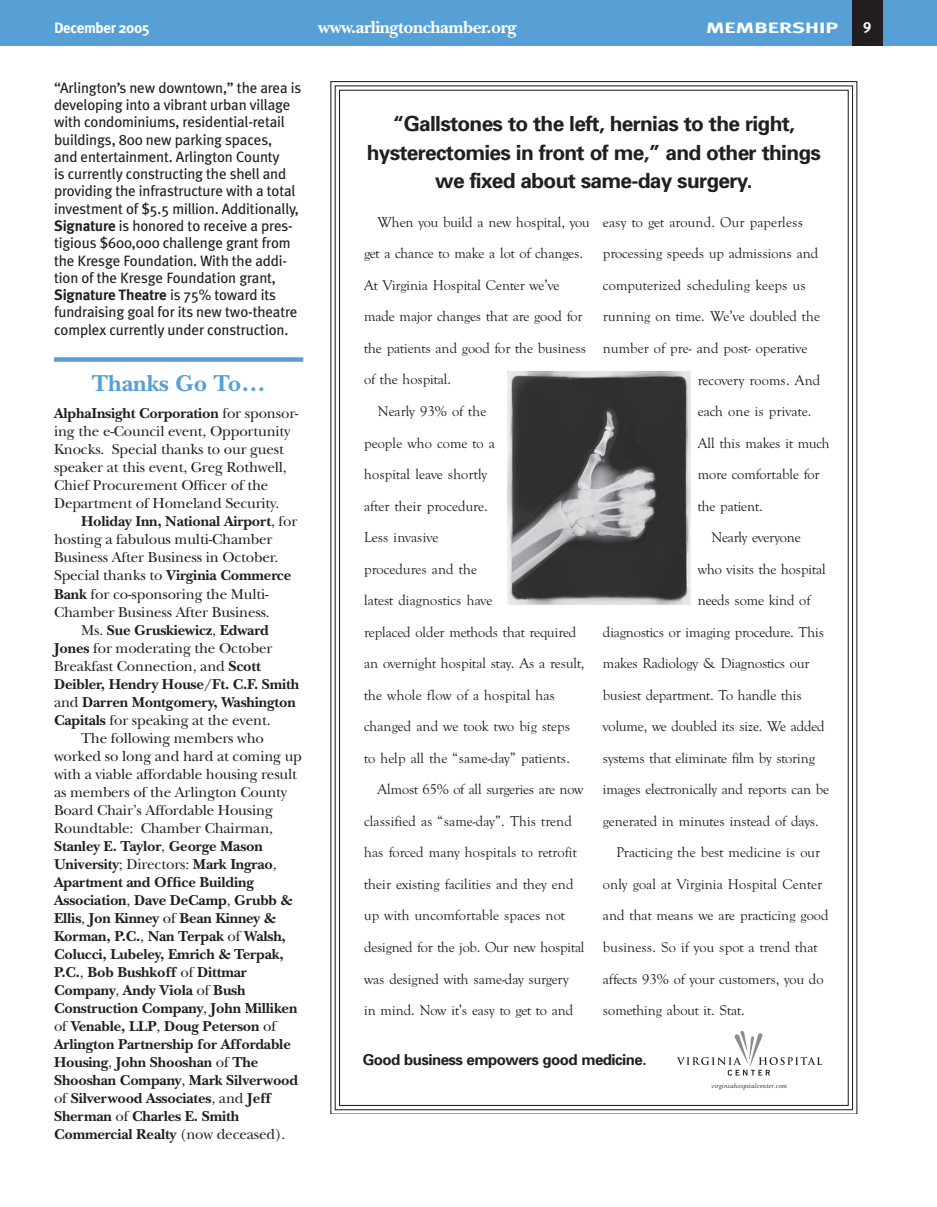
<style>
.page{position:relative;width:937px;height:1207px;background:#fff}
.page>*{position:absolute;margin:0;border:0;box-sizing:border-box;transform-origin:0 0}
.t1{font:700 24px "New Baskerville";color:#56a0d5}
.t2{font:700 20.85px/28.3px "Univers";letter-spacing:-.035em;color:#231f20;text-align:center}
.t3{font:700 18px "New Baskerville";letter-spacing:-.025em;color:#fff}
.t4{font:700 15px "New Baskerville";letter-spacing:-.01em;color:#231f20}
.t5{font:15px/18px "New Baskerville";letter-spacing:-.01em;color:#231f20}
.t6{font:15px/17.2px "Meta Plus";letter-spacing:-.01em;color:#231f20}
.t7{font:700 15px "Univers";letter-spacing:-.035em;color:#231f20}
.t8{font:700 15px "Meta Plus";letter-spacing:-.025em;color:#fff}
.t9{font:700 15px "Meta Plus";letter-spacing:-.025em;color:#fff;scale:1.5 1}
.t10{font:14.7px "Goudy Old Style";color:#231f20}
.t11{font:14.7px "Goudy Old Style";letter-spacing:.02em;color:#231f20}
.t12{font:italic 7.2px "Filosofia";letter-spacing:.03em;color:#231f20}
.s1{font-weight:700}
.s2{font-weight:400}
</style>
<div class="page">
<div style="left:0;top:0;width:936px;height:45px;background:#56a0d5"></div>
<div style="left:851px;top:0;width:31px;height:45px;background:#231f20"></div>
<svg style="left:330px;top:81px;width:527px;height:1032px"></svg>
<svg style="left:676px;top:1030px;width:145px;height:45px"></svg>
<img style="left:507px;top:371px;width:183px;height:233px">
<div style="left:54px;top:357px;width:249px;height:5px;background:#56a0d5"></div>
<p class="t8" style="left:54px;top:23px;width:97px">December 2005</p>
<p class="t3" style="left:318px;top:21px;width:200px">www.arlingtonchamber.org</p>
<p class="t9" style="left:705px;top:23px;width:90px">MEMBERSHIP</p>
<p class="t8" style="left:862px;top:19px;width:10px">9</p>
<p class="t6" style="left:54px;top:80px;width:249px">“Arlington’s new downtown,” the area is developing into a vibrant urban village with condominiums, residential-retail buildings, 800 new parking spaces,<br>and entertainment. Arlington County<br>is currently constructing the shell and providing the infrastructure with a total investment of $5.5 million. Additionally, <span class="s1">Signature</span> is honored to receive a pres&shy;tigious $600,000 challenge grant from the Kresge Foundation. With the addi&shy;tion of the Kresge Foundation grant, <span class="s1">Signature Theatre</span> is 75% toward its fundraising goal for its new two-theatre complex currently under construction.</p>
<h1 class="t1" style="left:92px;top:375px;width:175px">Thanks Go To…</h1>
<p class="t5" style="left:54px;top:406px;width:246px"><span class="s1">AlphaInsight Corporation</span> for sponsor&shy;ing the e-Council event, Opportunity Knocks. Special thanks to our guest speaker at this event, Greg Rothwell, Chief Procurement Officer of the Department of Homeland Security.</p>
<p class="t4" style="left:81px;top:516px;width:218px">Holiday Inn, National Airport<span class="s2">, for</span></p>
<p class="t5" style="left:54px;top:532px;width:220px">hosting a fabulous multi-Chamber</p>
<p class="t5" style="left:54px;top:550px;width:226px">Business After Business in October.</p>
<p class="t4" style="left:54px;top:570px;width:238px"><span class="s2">Special thanks to</span> Virginia Commerce</p>
<p class="t5" style="left:54px;top:586px;width:216px"><span class="s1">Bank</span> for co-sponsoring the Multi-</p>
<p class="t5" style="left:54px;top:604px;width:217px">Chamber Business After Business.</p>
<p class="t4" style="left:81px;top:624px;width:189px"><span class="s2">Ms.</span> Sue Gruskiewicz<span class="s2">,</span> Edward</p>
<p class="t5" style="left:54px;top:640px;width:220px"><span class="s1">Jones</span> for moderating the October</p>
<p class="t5" style="left:54px;top:658px;width:208px">Breakfast Connection, and <span class="s1">Scott</span></p>
<p class="t4" style="left:54px;top:678px;width:247px">Deibler, Hendry House/Ft. C.F. Smith</p>
<p class="t4" style="left:54px;top:696px;width:243px"><span class="s2">and</span> Darren Montgomery, Washington</p>
<p class="t5" style="left:54px;top:712px;width:218px"><span class="s1">Capitals</span> for speaking at the event.</p>
<p class="t5" style="left:81px;top:730px;width:184px">The following members who</p>
<p class="t5" style="left:54px;top:748px;width:249px">worked so long and hard at coming up</p>
<p class="t5" style="left:54px;top:766px;width:244px">with a viable affordable housing result</p>
<p class="t5" style="left:54px;top:784px;width:234px">as members of the Arlington County</p>
<p class="t5" style="left:54px;top:802px;width:220px">Board Chair’s Affordable Housing</p>
<p class="t5" style="left:54px;top:820px;width:220px">Roundtable: Chamber Chairman,</p>
<p class="t4" style="left:54px;top:840px;width:210px">Stanley E. Taylor<span class="s2">,</span> George Mason</p>
<p class="t4" style="left:54px;top:858px;width:224px">University<span class="s2">; Directors:</span> Mark Ingrao<span class="s2">,</span></p>
<p class="t4" style="left:54px;top:876px;width:201px">Apartment and Office Building</p>
<p class="t4" style="left:54px;top:894px;width:240px">Association<span class="s2">,</span> Dave DeCamp<span class="s2">,</span> Grubb &amp;</p>
<p class="t4" style="left:54px;top:912px;width:223px">Ellis<span class="s2">,</span> Jon Kinney <span class="s2">of</span> Bean Kinney &amp;</p>
<p class="t4" style="left:54px;top:930px;width:233px">Korman, P.C.<span class="s2">,</span> Nan Terpak <span class="s2">of</span> Walsh,</p>
<p class="t4" style="left:54px;top:948px;width:231px">Colucci, Lubeley, Emrich &amp; Terpak,</p>
<p class="t4" style="left:54px;top:966px;width:194px">P.C.<span class="s2">,</span> Bob Bushkoff <span class="s2">of</span> Dittmar</p>
<p class="t4" style="left:54px;top:984px;width:193px">Company<span class="s2">,</span> Andy Viola <span class="s2">of</span> Bush</p>
<p class="t4" style="left:54px;top:1002px;width:245px">Construction Company<span class="s2">,</span> John Milliken</p>
<p class="t4" style="left:54px;top:1020px;width:223px"><span class="s2">of</span> Venable, LLP<span class="s2">,</span> Doug Peterson <span class="s2">of</span></p>
<p class="t4" style="left:54px;top:1038px;width:238px">Arlington Partnership for Affordable</p>
<p class="t4" style="left:54px;top:1056px;width:205px">Housing<span class="s2">,</span> John Shooshan <span class="s2">of</span> The</p>
<p class="t4" style="left:54px;top:1074px;width:245px">Shooshan Company<span class="s2">,</span> Mark Silverwood</p>
<p class="t4" style="left:54px;top:1092px;width:219px"><span class="s2">of</span> Silverwood Associates<span class="s2">, and</span> Jeff</p>
<p class="t4" style="left:54px;top:1110px;width:187px">Sherman <span class="s2">of</span> Charles E. Smith</p>
<p class="t4" style="left:54px;top:1128px;width:233px">Commercial Realty <span class="s2">(now deceased).</span></p>
<h2 class="t2" style="left:366px;top:111px;width:455px">“Gallstones to the left, hernias to the right, hysterectomies in front of me,” and other things we fixed about same-day surgery.</h2>
<p class="t10" style="left:377px;top:216px;width:213px">When you build a new hospital, you</p>
<p class="t10" style="left:364px;top:248px;width:220px">get a chance to make a lot of changes.</p>
<p class="t10" style="left:364px;top:279px;width:196px">At Virginia Hospital Center we’ve</p>
<p class="t10" style="left:364px;top:311px;width:220px">made major changes that are good for</p>
<p class="t10" style="left:364px;top:342px;width:223px">the patients and good for the business</p>
<p class="t10" style="left:364px;top:374px;width:89px">of the hospital.</p>
<p class="t10" style="left:377px;top:405px;width:110px">Nearly 93% of the</p>
<p class="t10" style="left:364px;top:437px;width:132px">people who come to a</p>
<p class="t10" style="left:364px;top:468px;width:124px">hospital leave shortly</p>
<p class="t10" style="left:364px;top:500px;width:125px">after their procedure.</p>
<p class="t10" style="left:364px;top:531px;width:75px">Less invasive</p>
<p class="t10" style="left:364px;top:563px;width:114px">procedures and the</p>
<p class="t10" style="left:364px;top:594px;width:130px">latest diagnostics have</p>
<p class="t10" style="left:364px;top:626px;width:213px">replaced older methods that required</p>
<p class="t10" style="left:364px;top:657px;width:222px">an overnight hospital stay. As a result,</p>
<p class="t10" style="left:364px;top:689px;width:192px">the whole flow of a hospital has</p>
<p class="t10" style="left:364px;top:720px;width:207px">changed and we took two big steps</p>
<p class="t10" style="left:364px;top:752px;width:207px">to help all the “same-day” patients.</p>
<p class="t10" style="left:377px;top:783px;width:207px">Almost 65% of all surgeries are now</p>
<p class="t10" style="left:364px;top:815px;width:209px">classified as “same-day”. This trend</p>
<p class="t10" style="left:364px;top:846px;width:214px">has forced many hospitals to retrofit</p>
<p class="t10" style="left:364px;top:878px;width:211px">their existing facilities and they end</p>
<p class="t10" style="left:364px;top:909px;width:202px">up with uncomfortable spaces not</p>
<p class="t10" style="left:364px;top:941px;width:222px">designed for the job. Our new hospital</p>
<p class="t10" style="left:364px;top:972px;width:206px">was designed with same-day surgery</p>
<p class="t10" style="left:364px;top:1004px;width:210px">in mind. Now it’s easy to get to and</p>
<p class="t10" style="left:602px;top:216px;width:201px">easy to get around. Our paperless</p>
<p class="t10" style="left:602px;top:248px;width:217px">processing speeds up admissions and</p>
<p class="t11" style="left:602px;top:279px;width:204px">computerized scheduling keeps us</p>
<p class="t10" style="left:602px;top:311px;width:218px">running on time. We’ve doubled the</p>
<p class="t10" style="left:602px;top:342px;width:206px">number of pre- and post- operative</p>
<p class="t10" style="left:697px;top:374px;width:124px">recovery rooms. And</p>
<p class="t10" style="left:697px;top:405px;width:115px">each one is private.</p>
<p class="t10" style="left:697px;top:437px;width:133px">All this makes it much</p>
<p class="t10" style="left:697px;top:468px;width:123px">more comfortable for</p>
<p class="t10" style="left:697px;top:500px;width:66px">the patient.</p>
<p class="t10" style="left:711px;top:531px;width:91px">Nearly everyone</p>
<p class="t10" style="left:697px;top:563px;width:129px">who visits the hospital</p>
<p class="t10" style="left:697px;top:594px;width:114px">needs some kind of</p>
<p class="t10" style="left:602px;top:626px;width:222px">diagnostics or imaging procedure. This</p>
<p class="t10" style="left:602px;top:657px;width:208px">makes Radiology &amp; Diagnostics our</p>
<p class="t10" style="left:602px;top:689px;width:200px">busiest department. To handle this</p>
<p class="t10" style="left:602px;top:720px;width:223px">volume, we doubled its size. We added</p>
<p class="t10" style="left:602px;top:752px;width:213px">systems that eliminate film by storing</p>
<p class="t10" style="left:602px;top:783px;width:227px">images electronically and reports can be</p>
<p class="t10" style="left:602px;top:815px;width:217px">generated in minutes instead of days.</p>
<p class="t10" style="left:616px;top:846px;width:205px">Practicing the best medicine is our</p>
<p class="t10" style="left:602px;top:878px;width:220px">only goal at Virginia Hospital Center</p>
<p class="t10" style="left:602px;top:909px;width:227px">and that means we are practicing good</p>
<p class="t10" style="left:602px;top:941px;width:216px">business. So if you spot a trend that</p>
<p class="t10" style="left:602px;top:972px;width:222px">affects 93% of your customers, you do</p>
<p class="t10" style="left:602px;top:1004px;width:143px">something about it. Stat.</p>
<p class="t7" style="left:362px;top:1053px;width:285px">Good business empowers good medicine.</p>
<p class="t12" style="left:711px;top:1080px;width:77px">virginiahospitalcenter.com</p>
</div>
